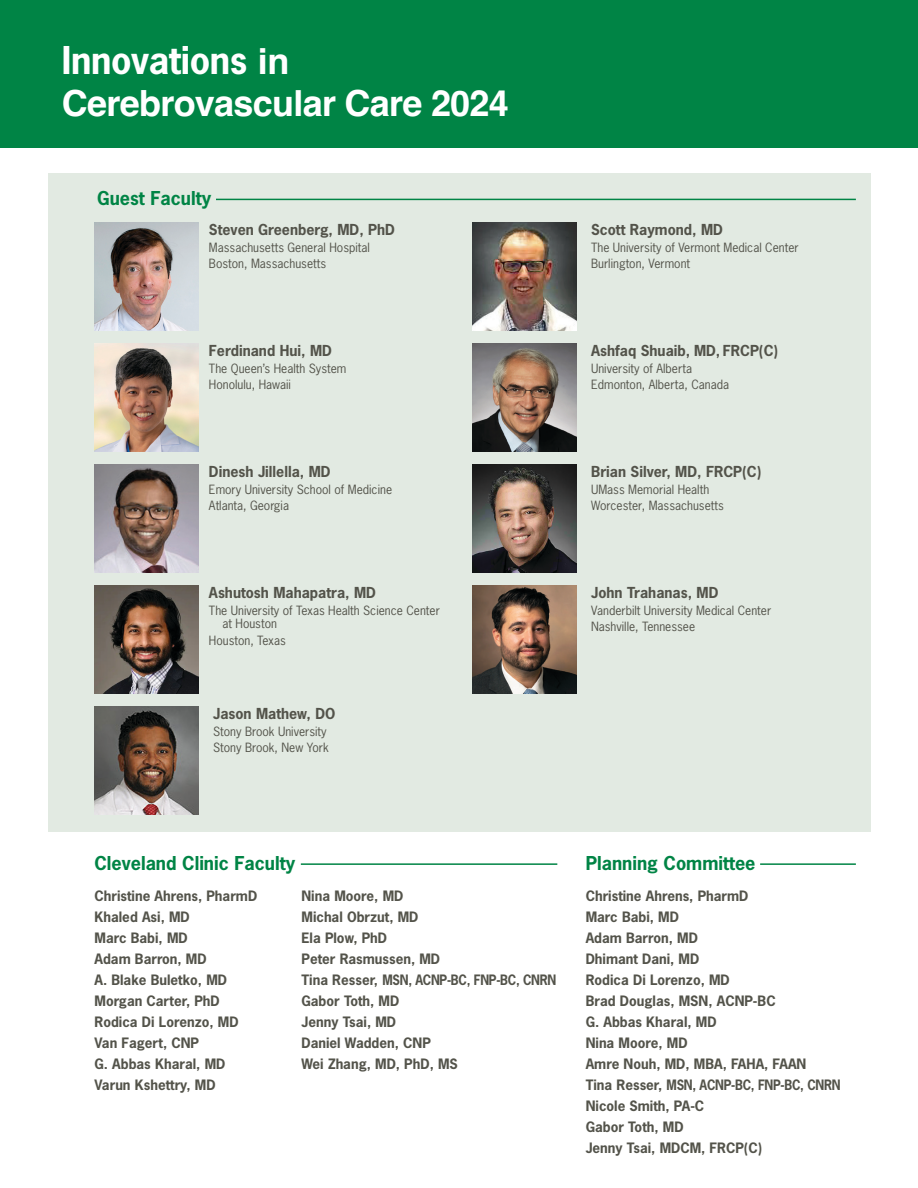
<style>
.page{position:relative;width:918px;height:1188px;background:#fff}
.page>*{position:absolute;margin:0;border:0;box-sizing:border-box;transform-origin:0 0}
.t1{font:700 36px/42px "Helvetica";letter-spacing:-.02em;color:#fff}
.SUBHEAD{font:700 18px "News Gothic Std";color:#008445}
.SPKR_SUB{font:700 14.25px "News Gothic Std";color:#53534a}
.SPKR_SUB-2{font:700 13.5px "News Gothic Std";color:#53534a}
.SPKR_SUB-3{font:700 13.5px "News Gothic Std";letter-spacing:-.02em;color:#53534a}
.SPKR_COPY{font:12px/13.5px "News Gothic Std";color:#53534a}
.s1{font-family:"News Gothic Std"}
</style>
<div class="page">
<div style="left:48px;top:173px;width:822px;height:659px;background:#e2eae2"></div>
<div style="left:0;top:0;width:918px;height:148px;background:#008445"></div>
<img style="left:94px;top:222px;width:104px;height:108px">
<img style="left:94px;top:343px;width:104px;height:108px">
<img style="left:94px;top:464px;width:104px;height:108px">
<img style="left:95px;top:585px;width:103px;height:108px">
<img style="left:472px;top:222px;width:104px;height:108px">
<img style="left:94px;top:706px;width:104px;height:108px">
<img style="left:472px;top:343px;width:104px;height:108px">
<img style="left:472px;top:464px;width:104px;height:108px">
<img style="left:472px;top:585px;width:104px;height:108px">
<hr style="left:216px;top:199px;width:640px;height:1px;background:#008445">
<hr style="left:301px;top:863px;width:256px;height:2px;background:#008445">
<hr style="left:760px;top:863px;width:96px;height:2px;background:#008445">
<p class="t1" style="left:62px;top:44px;width:448px"><span class="s1">Innovations</span> in<br>Cerebrovascular Care 2024</p>
<p class="SUBHEAD" style="left:97px;top:186px;width:116px">Guest Faculty</p>
<p class="SPKR_SUB" style="left:209px;top:220px;width:188px">Steven Greenberg, MD, PhD</p>
<p class="SPKR_COPY" style="left:209px;top:240px;width:162px">Massachusetts General Hospital</p>
<p class="SPKR_COPY" style="left:209px;top:257px;width:119px">Boston, Massachusetts</p>
<p class="SPKR_SUB" style="left:209px;top:341px;width:124px">Ferdinand Hui, MD</p>
<p class="SPKR_COPY" style="left:209px;top:361px;width:139px">The Queen’s Health System</p>
<p class="SPKR_COPY" style="left:209px;top:378px;width:83px">Honolulu, Hawaii</p>
<p class="SPKR_SUB" style="left:209px;top:462px;width:123px">Dinesh Jillella, MD</p>
<p class="SPKR_COPY" style="left:209px;top:482px;width:185px">Emory University School of Medicine</p>
<p class="SPKR_COPY" style="left:209px;top:499px;width:82px">Atlanta, Georgia</p>
<p class="SPKR_SUB" style="left:209px;top:583px;width:169px">Ashutosh Mahapatra, MD</p>
<p class="SPKR_COPY" style="left:222px;top:603px;width:219px;text-indent:-14px">The University of Texas Health Science Center at Houston</p>
<p class="SPKR_COPY" style="left:209px;top:633px;width:78px">Houston, Texas</p>
<p class="SPKR_SUB" style="left:213px;top:705px;width:124px">Jason Mathew, DO</p>
<p class="SPKR_COPY" style="left:213px;top:725px;width:115px">Stony Brook University</p>
<p class="SPKR_COPY" style="left:213px;top:741px;width:117px">Stony Brook, New York</p>
<p class="SPKR_SUB" style="left:591px;top:220px;width:133px">Scott Raymond, MD</p>
<p class="SPKR_COPY" style="left:591px;top:240px;width:209px">The University of Vermont Medical Center</p>
<p class="SPKR_COPY" style="left:591px;top:257px;width:101px">Burlington, Vermont</p>
<p class="SPKR_SUB" style="left:591px;top:341px;width:189px">Ashfaq Shuaib, MD, FRCP(C)</p>
<p class="SPKR_COPY" style="left:591px;top:361px;width:103px">University of Alberta</p>
<p class="SPKR_COPY" style="left:591px;top:378px;width:140px">Edmonton, Alberta, Canada</p>
<p class="SPKR_SUB" style="left:591px;top:462px;width:172px">Brian Silver, MD, FRCP(C)</p>
<p class="SPKR_COPY" style="left:591px;top:482px;width:120px">UMass Memorial Health</p>
<p class="SPKR_COPY" style="left:591px;top:499px;width:134px">Worcester, Massachusetts</p>
<p class="SPKR_SUB" style="left:591px;top:583px;width:129px">John Trahanas, MD</p>
<p class="SPKR_COPY" style="left:591px;top:603px;width:182px">Vanderbilt University Medical Center</p>
<p class="SPKR_COPY" style="left:591px;top:620px;width:106px">Nashville, Tennessee</p>
<p class="SUBHEAD" style="left:94px;top:851px;width:202px">Cleveland Clinic Faculty</p>
<p class="SPKR_SUB-2" style="left:94px;top:887px;width:164px">Christine Ahrens, PharmD</p>
<p class="SPKR_SUB-2" style="left:94px;top:908px;width:97px">Khaled Asi, MD</p>
<p class="SPKR_SUB-2" style="left:94px;top:929px;width:95px">Marc Babi, MD</p>
<p class="SPKR_SUB-2" style="left:94px;top:950px;width:114px">Adam Barron, MD</p>
<p class="SPKR_SUB-2" style="left:94px;top:971px;width:134px">A. Blake Buletko, MD</p>
<p class="SPKR_SUB-2" style="left:94px;top:992px;width:127px">Morgan Carter, PhD</p>
<p class="SPKR_SUB-2" style="left:94px;top:1013px;width:146px">Rodica Di Lorenzo, MD</p>
<p class="SPKR_SUB-2" style="left:94px;top:1034px;width:106px">Van Fagert, CNP</p>
<p class="SPKR_SUB-2" style="left:94px;top:1055px;width:132px">G. Abbas Kharal, MD</p>
<p class="SPKR_SUB-2" style="left:94px;top:1076px;width:123px">Varun Kshettry, MD</p>
<p class="SPKR_SUB-2" style="left:302px;top:887px;width:103px">Nina Moore, MD</p>
<p class="SPKR_SUB-2" style="left:302px;top:908px;width:119px">Michal Obrzut, MD</p>
<p class="SPKR_SUB-2" style="left:302px;top:929px;width:87px">Ela Plow, PhD</p>
<p class="SPKR_SUB-2" style="left:302px;top:950px;width:140px">Peter Rasmussen, MD</p>
<p class="SPKR_SUB-3" style="left:302px;top:971px;width:256px">Tina Resser, MSN, ACNP-BC, FNP-BC, CNRN</p>
<p class="SPKR_SUB-2" style="left:302px;top:992px;width:99px">Gabor Toth, MD</p>
<p class="SPKR_SUB-2" style="left:302px;top:1013px;width:96px">Jenny Tsai, MD</p>
<p class="SPKR_SUB-2" style="left:302px;top:1034px;width:131px">Daniel Wadden, CNP</p>
<p class="SPKR_SUB-2" style="left:302px;top:1055px;width:158px">Wei Zhang, MD, PhD, MS</p>
<p class="SUBHEAD" style="left:586px;top:851px;width:171px">Planning Committee</p>
<p class="SPKR_SUB-2" style="left:586px;top:887px;width:164px">Christine Ahrens, PharmD</p>
<p class="SPKR_SUB-2" style="left:586px;top:908px;width:95px">Marc Babi, MD</p>
<p class="SPKR_SUB-2" style="left:586px;top:929px;width:114px">Adam Barron, MD</p>
<p class="SPKR_SUB-2" style="left:586px;top:950px;width:115px">Dhimant Dani, MD</p>
<p class="SPKR_SUB-2" style="left:586px;top:971px;width:146px">Rodica Di Lorenzo, MD</p>
<p class="SPKR_SUB-2" style="left:586px;top:992px;width:191px">Brad Douglas, MSN, ACNP-BC</p>
<p class="SPKR_SUB-2" style="left:586px;top:1013px;width:132px">G. Abbas Kharal, MD</p>
<p class="SPKR_SUB-2" style="left:586px;top:1034px;width:103px">Nina Moore, MD</p>
<p class="SPKR_SUB-2" style="left:586px;top:1055px;width:222px">Amre Nouh, MD, MBA, FAHA, FAAN</p>
<p class="SPKR_SUB-3" style="left:586px;top:1076px;width:256px">Tina Resser, MSN, ACNP-BC, FNP-BC, CNRN</p>
<p class="SPKR_SUB-2" style="left:586px;top:1097px;width:120px">Nicole Smith, PA-C</p>
<p class="SPKR_SUB-2" style="left:586px;top:1118px;width:99px">Gabor Toth, MD</p>
<p class="SPKR_SUB-2" style="left:586px;top:1139px;width:178px">Jenny Tsai, MDCM, FRCP(C)</p>
</div>
